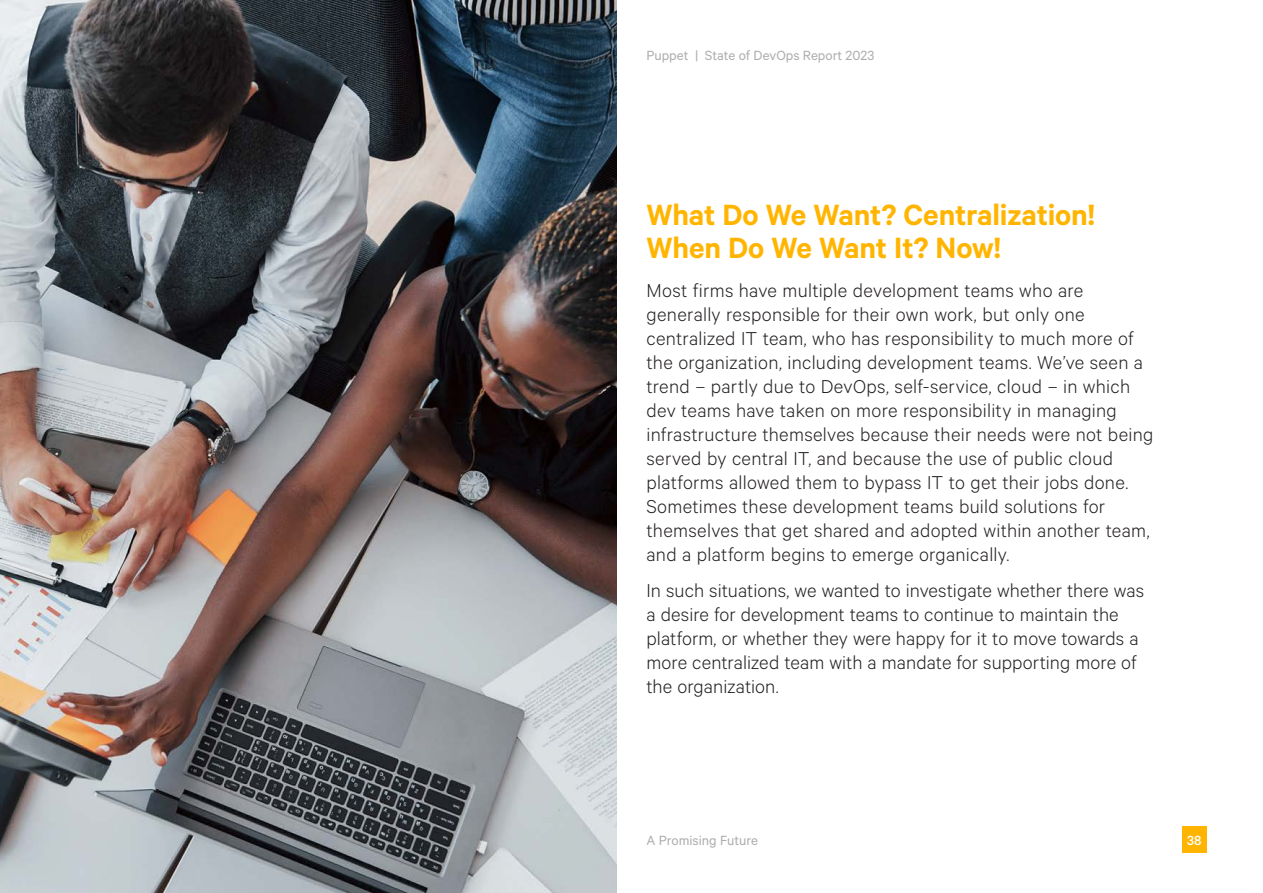
<style>
.page{position:relative;width:1263px;height:893px;background:#fff}
.page>*{position:absolute;margin:0;border:0;box-sizing:border-box;transform-origin:0 0}
.t1{font:600 33px/33px "Calibre";letter-spacing:-.005em;color:#ffb500}
.Body_14pt{font:300 21px/24px "Calibre";letter-spacing:.01em;color:#231f20}
.t2{font:15px "Calibre";color:#adadad}
.t3{font:500 15px "Calibre";color:#fff}
</style>
<div class="page">
<img style="left:0;top:0;width:616px;height:893px">
<div style="left:1182px;top:826px;width:25px;height:27px;background:#ffb500"></div>
<p class="t2" style="left:646px;top:46px;width:229px">Puppet | State of DevOps Report 2023</p>
<h2 class="t1" style="left:646px;top:197px;width:450px">What Do We Want? Centralization!<br>When Do We Want It? Now!</h2>
<p class="Body_14pt" style="left:646px;top:277px;width:508px">Most firms have multiple development teams who are generally responsible for their own work, but only one centralized IT team, who has responsibility to much more of the organization, including development teams. We’ve seen a trend – partly due to DevOps, self-service, cloud – in which dev teams have taken on more responsibility in managing infrastructure themselves because their needs were not being served by central IT, and because the use of public cloud platforms allowed them to bypass IT to get their jobs done.<br>Sometimes these development teams build solutions for themselves that get shared and adopted within another team, and a platform begins to emerge organically.</p>
<p class="Body_14pt" style="left:646px;top:577px;width:499px">In such situations, we wanted to investigate whether there was a desire for development teams to continue to maintain the platform, or whether they were happy for it to move towards a more centralized team with a mandate for supporting more of the organization.</p>
<p class="t2" style="left:647px;top:831px;width:113px">A Promising Future</p>
<p class="t3" style="left:1187px;top:832px;width:16px">38</p>
</div>
